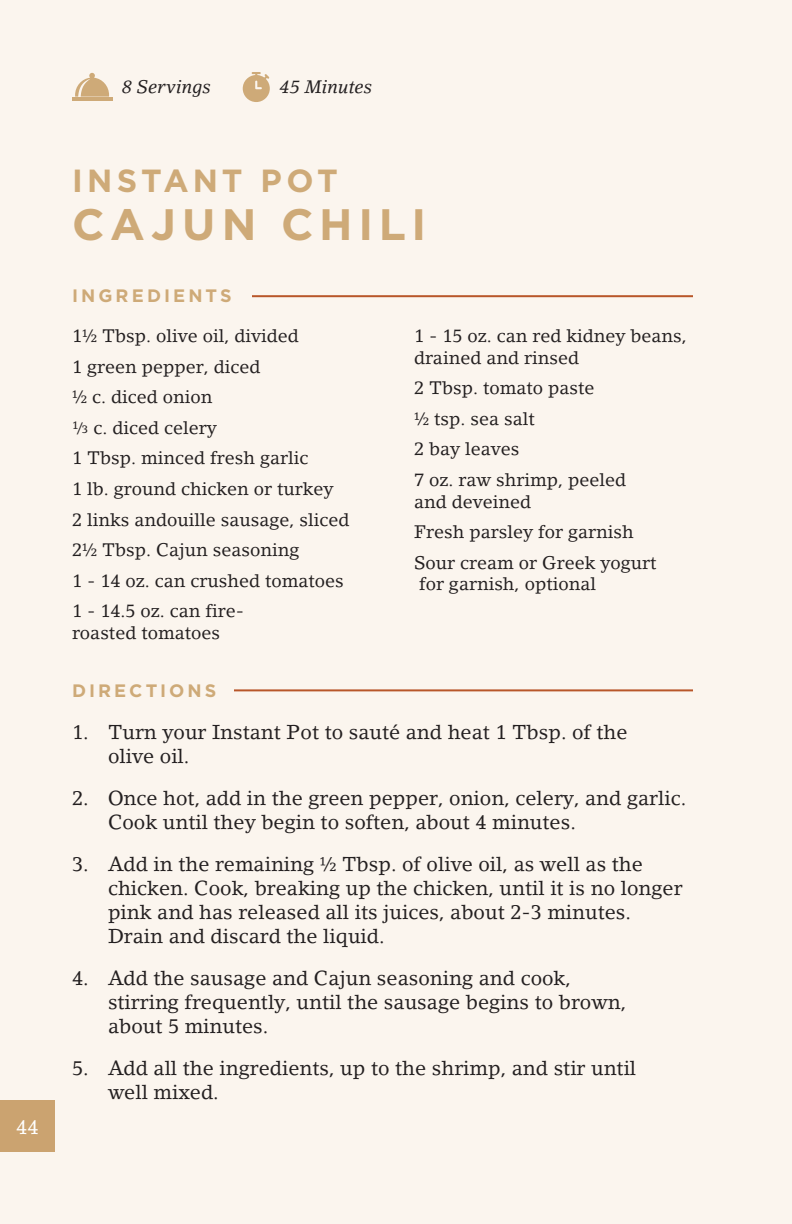
<style>
.page{position:relative;width:792px;height:1224px;background:#fbf5ee}
.page>*{position:absolute;margin:0;border:0;box-sizing:border-box;transform-origin:0 0}
.New_Recipe_Header_20{font:700 44px "Gotham";letter-spacing:.135em;color:#ceaa78}
.New_Recipe_Header_20-2{font:700 32px "Gotham";letter-spacing:.13em;color:#ceaa78}
.t1{font:20px/24px "Lino Letter";color:#231f20}
.Footer_Page_Number{font:20px "Lino Letter";color:#fff}
.Ingredients{font:18px/21.6px "Lino Letter";color:#231f20}
.Time_and_Servings{font:italic 18px "Lino Letter";letter-spacing:.005em;color:#231f20}
.Ingredients_Headline{font:700 18px "Gotham";letter-spacing:.17em;color:#ceaa78}
.Directions_Headline{font:700 18px "Gotham";letter-spacing:.17em;color:#ceaa78}
.s1{font-size:16px}
</style>
<div class="page">
<svg style="left:243px;top:72px;width:27px;height:30px"></svg>
<svg style="left:75px;top:73px;width:34px;height:24px"></svg>
<hr style="left:72px;top:98px;width:40px;height:3px;background:#ceaa78">
<div style="left:0;top:1101px;width:55px;height:51px;background:#cba370"></div>
<hr style="left:252px;top:295px;width:441px;height:2px;background:#b85629">
<hr style="left:234px;top:689px;width:459px;height:2px;background:#b85629">
<p class="Footer_Page_Number" style="left:16px;top:1115px;width:24px">44</p>
<p class="Time_and_Servings" style="left:122px;top:76px;width:91px">8 Servings</p>
<p class="Time_and_Servings" style="left:280px;top:76px;width:94px">45 Minutes</p>
<p class="New_Recipe_Header_20-2" style="left:72px;top:159px;width:267px">INSTANT POT</p>
<p class="New_Recipe_Header_20" style="left:72px;top:196px;width:356px">CAJUN CHILI</p>
<p class="Ingredients_Headline" style="left:72px;top:284px;width:161px">INGREDIENTS</p>
<p class="Ingredients" style="left:72px;top:325px;width:228px">1½ Tbsp. olive oil, divided</p>
<p class="Ingredients" style="left:72px;top:355px;width:190px">1 green pepper, diced</p>
<p class="Ingredients" style="left:72px;top:386px;width:142px">½ c. diced onion</p>
<p class="Ingredients" style="left:72px;top:417px;width:146px">¹<span class="s1">/</span>³ c. diced celery</p>
<p class="Ingredients" style="left:72px;top:447px;width:238px">1 Tbsp. minced fresh garlic</p>
<p class="Ingredients" style="left:72px;top:478px;width:263px">1 lb. ground chicken or turkey</p>
<p class="Ingredients" style="left:72px;top:508px;width:279px">2 links andouille sausage, sliced</p>
<p class="Ingredients" style="left:72px;top:539px;width:229px">2½ Tbsp. Cajun seasoning</p>
<p class="Ingredients" style="left:72px;top:570px;width:273px">1 - 14 oz. can crushed tomatoes</p>
<p class="Ingredients" style="left:72px;top:600px;width:174px">1 - 14.5 oz. can fire&shy;roasted tomatoes</p>
<p class="Ingredients" style="left:414px;top:325px;width:274px">1 - 15 oz. can red kidney beans, drained and rinsed</p>
<p class="Ingredients" style="left:414px;top:377px;width:182px">2 Tbsp. tomato paste</p>
<p class="Ingredients" style="left:414px;top:408px;width:122px">½ tsp. sea salt</p>
<p class="Ingredients" style="left:414px;top:438px;width:107px">2 bay leaves</p>
<p class="Ingredients" style="left:414px;top:469px;width:214px">7 oz. raw shrimp, peeled and deveined</p>
<p class="Ingredients" style="left:414px;top:521px;width:221px">Fresh parsley for garnish</p>
<p class="Ingredients" style="left:414px;top:552px;width:244px">Sour cream or Greek yogurt for garnish, optional</p>
<p class="Directions_Headline" style="left:72px;top:678px;width:146px">DIRECTIONS</p>
<p class="t1" style="left:108px;top:720px;width:521px;text-indent:-36px">1. Turn your Instant Pot to sauté and heat 1 Tbsp. of the olive oil.</p>
<p class="t1" style="left:108px;top:786px;width:580px;text-indent:-36px">2. Once hot, add in the green pepper, onion, celery, and garlic.<br>Cook until they begin to soften, about 4 minutes.</p>
<p class="t1" style="left:108px;top:852px;width:576px;text-indent:-36px">3. Add in the remaining ½ Tbsp. of olive oil, as well as the chicken. Cook, breaking up the chicken, until it is no longer pink and has released all its juices, about 2-3 minutes.<br>Drain and discard the liquid.</p>
<p class="t1" style="left:108px;top:966px;width:520px;text-indent:-36px">4. Add the sausage and Cajun seasoning and cook, stirring frequently, until the sausage begins to brown, about 5 minutes.</p>
<p class="t1" style="left:108px;top:1056px;width:530px;text-indent:-36px">5. Add all the ingredients, up to the shrimp, and stir until well mixed.</p>
</div>
